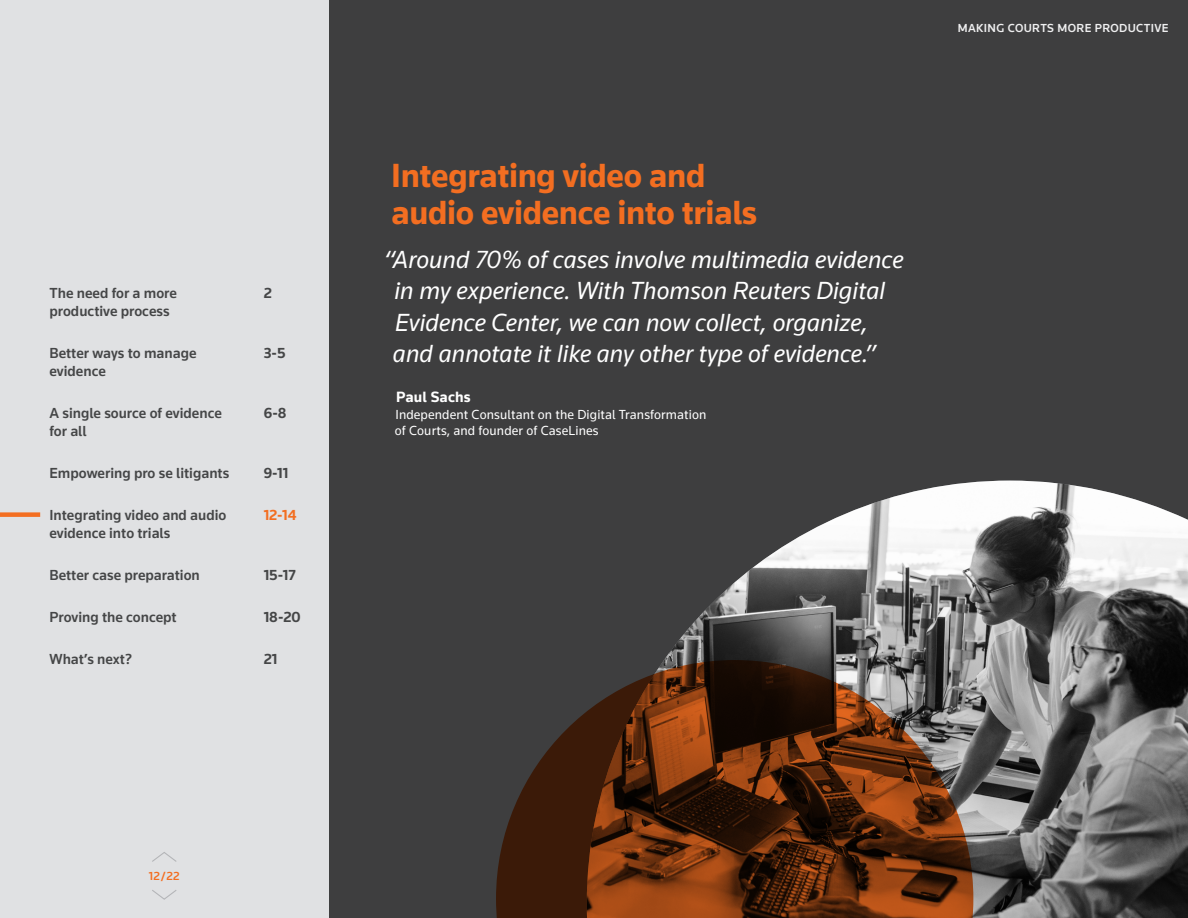
<style>
.page{position:relative;width:1188px;height:918px;background:#fff}
.page>*{position:absolute;margin:0;border:0;box-sizing:border-box;transform-origin:0 0}
.headline-orange-sect{font:700 34.5px/36.8px "Knowledge 2017";letter-spacing:-.01em;color:#f36e21}
.Testimonial-large{font:italic 25.5px/31.5px "Knowledge 2017";color:#fff}
.name-testimonial{font:700 15.3px "Knowledge 2017";letter-spacing:.01em;color:#fff}
.guide{font:500 15px/18px "Knowledge 2017";color:#454647}
.guide-2{font:700 15px "Knowledge 2017";color:#454647}
.guide-3{font:700 15px "Knowledge 2017";color:#f36e21}
.title-testimonial{font:13.5px/15.8px "Knowledge 2017";letter-spacing:.01em;color:#fff}
.t1{font:500 12px "Knowledge 2017";letter-spacing:.03em;color:#efeff0}
.t2{font:500 12px "Knowledge 2017";color:#f36e21}
</style>
<div class="page">
<div style="left:328px;top:0;width:860px;height:918px;background:#3e3e3f"></div>
<div style="left:0;top:0;width:328px;height:918px;background:#e0e1e3"></div>
<div style="left:0;top:512px;width:40px;height:5px;background:#f36e21"></div>
<img style="left:664px;top:481px;width:524px;height:437px">
<svg style="left:496px;top:660px;width:477px;height:258px;background:#59321b"></svg>
<svg style="left:152px;top:890px;width:25px;height:10px"></svg>
<svg style="left:152px;top:852px;width:25px;height:10px"></svg>
<p class="guide" style="left:50px;top:284px;width:129px">The need for a more productive process</p>
<p class="guide" style="left:50px;top:344px;width:149px">Better ways to manage evidence</p>
<p class="guide" style="left:50px;top:404px;width:174px">A single source of evidence for all</p>
<p class="guide" style="left:50px;top:464px;width:181px">Empowering pro se litigants</p>
<p class="guide" style="left:50px;top:506px;width:178px">Integrating video and audio evidence into trials</p>
<p class="guide" style="left:50px;top:566px;width:152px">Better case preparation</p>
<p class="guide" style="left:50px;top:608px;width:129px">Proving the concept</p>
<p class="guide" style="left:50px;top:650px;width:84px">What’s next?</p>
<p class="guide-2" style="left:264px;top:284px;width:10px">2</p>
<p class="guide-2" style="left:264px;top:344px;width:23px">3-5</p>
<p class="guide-2" style="left:264px;top:404px;width:24px">6-8</p>
<p class="guide-2" style="left:264px;top:464px;width:26px">9-11</p>
<p class="guide-3" style="left:264px;top:506px;width:34px">12-14</p>
<p class="guide-2" style="left:264px;top:566px;width:34px">15-17</p>
<p class="guide-2" style="left:264px;top:608px;width:39px">18-20</p>
<p class="guide-2" style="left:264px;top:650px;width:15px">21</p>
<p class="t2" style="left:149px;top:868px;width:32px">12/22</p>
<p class="headline-orange-sect" style="left:391px;top:156px;width:368px">Integrating video and audio evidence into trials</p>
<p class="Testimonial-large" style="left:393px;top:243px;width:512px;text-indent:-8px">“Around 70% of cases involve multimedia evidence in my experience. With Thomson Reuters Digital Evidence Center, we can now collect, organize, and annotate it like any other type of evidence.”</p>
<p class="name-testimonial" style="left:396px;top:387px;width:76px">Paul Sachs</p>
<p class="title-testimonial" style="left:395px;top:407px;width:313px">Independent Consultant on the Digital Transformation of Courts, and founder of CaseLines</p>
<p class="t1" style="left:958px;top:21px;width:212px">MAKING COURTS MORE PRODUCTIVE</p>
</div>
